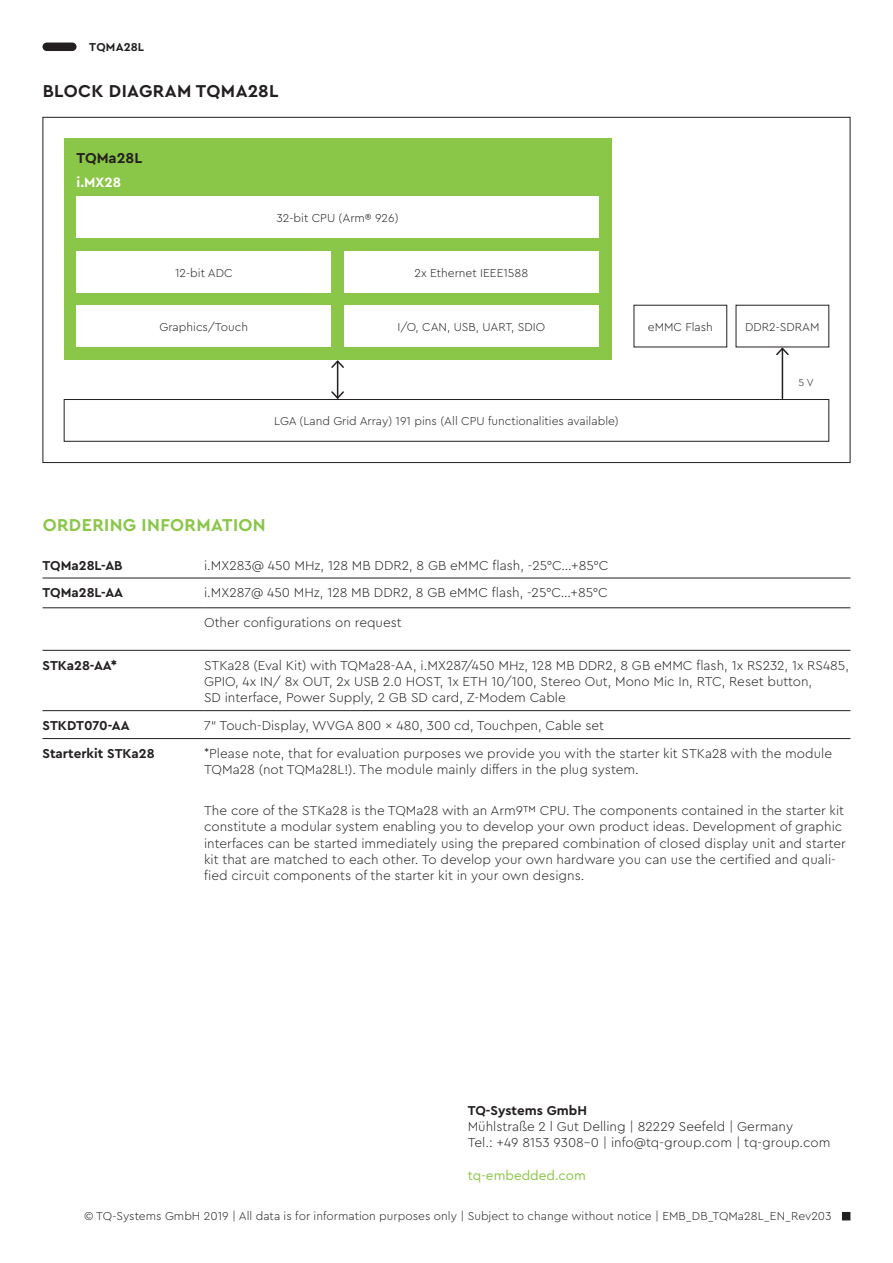
<style>
.page{position:relative;width:893px;height:1263px;background:#fff}
.page>*{position:absolute;margin:0;border:0;box-sizing:border-box;transform-origin:0 0}
.t1{font:700 18px "TQPRO";letter-spacing:.02em;color:#231f20}
.t2{font:700 18px "TQPRO";letter-spacing:.02em;color:#8ac648}
.t3{font:700 15px "TQPRO";color:#231f20}
.t4{font:700 14.25px "TQPRO";color:#fff}
.t5{font:300 13.5px/16.2px "TQPRO";color:#231f20}
.t6{font:700 13.5px "TQPRO";color:#231f20}
.t7{font:13.5px "TQPRO";color:#8ac648}
.t8{font:300 12px "TQPRO";color:#231f20}
.t9{font:700 12px "TQPRO";letter-spacing:.01em;color:#231f20}
.t10{font:300 10.5px "TQPRO";color:#231f20}
</style>
<div class="page">
<svg style="left:842px;top:1212px;width:8px;height:8px"></svg>
<div style="left:64px;top:399px;width:765px;height:43px;border:1px solid #231f20"></div>
<hr style="left:782px;top:348px;width:1px;height:50px;background:#231f20">
<svg style="left:775px;top:346px;width:15px;height:11px"></svg>
<svg style="left:43px;top:577px;width:161px;height:163px"></svg>
<hr style="left:43px;top:607px;width:161px;height:1px;background:#231f20">
<hr style="left:204px;top:607px;width:646px;height:1px;background:#231f20">
<hr style="left:43px;top:650px;width:161px;height:1px;background:#231f20">
<hr style="left:204px;top:650px;width:646px;height:1px;background:#231f20">
<hr style="left:43px;top:710px;width:161px;height:1px;background:#231f20">
<hr style="left:204px;top:710px;width:646px;height:1px;background:#231f20">
<hr style="left:43px;top:578px;width:161px;height:1px;background:#231f20">
<hr style="left:204px;top:578px;width:646px;height:1px;background:#231f20">
<hr style="left:43px;top:738px;width:161px;height:1px;background:#231f20">
<hr style="left:204px;top:738px;width:646px;height:1px;background:#231f20">
<div style="left:64px;top:138px;width:547px;height:222px;background:#8ac648"></div>
<hr style="left:337px;top:361px;width:1px;height:37px;background:#231f20">
<svg style="left:331px;top:360px;width:13px;height:9px"></svg>
<svg style="left:330px;top:390px;width:15px;height:10px"></svg>
<div style="left:77px;top:306px;width:254px;height:41px;background:#fff"></div>
<div style="left:344px;top:306px;width:255px;height:41px;background:#fff"></div>
<div style="left:77px;top:251px;width:254px;height:42px;background:#fff"></div>
<div style="left:344px;top:251px;width:255px;height:42px;background:#fff"></div>
<div style="left:77px;top:196px;width:522px;height:42px;background:#fff"></div>
<div style="left:43px;top:43px;width:34px;height:8px;background:#231f20;border-radius:4px"></div>
<p class="t9" style="left:89px;top:39px;width:56px">TQMA28L</p>
<h1 class="t1" style="left:43px;top:79px;width:237px">BLOCK DIAGRAM TQMA28L</h1>
<p class="t3" style="left:77px;top:148px;width:67px">TQMa28L</p>
<p class="t4" style="left:77px;top:173px;width:46px">i.MX28</p>
<p class="t8" style="left:277px;top:210px;width:124px">32-bit CPU (Arm® 926)</p>
<p class="t8" style="left:175px;top:265px;width:59px">12-bit ADC</p>
<p class="t8" style="left:414px;top:265px;width:115px">2x Ethernet IEEE1588</p>
<p class="t8" style="left:160px;top:319px;width:90px">Graphics/Touch</p>
<p class="t8" style="left:397px;top:319px;width:149px">I/O, CAN, USB, UART, SDIO</p>
<p class="t8" style="left:274px;top:413px;width:346px">LGA (Land Grid Array) 191 pins (All CPU functionalities available)</p>
<p class="t8" style="left:648px;top:319px;width:67px">eMMC Flash</p>
<p class="t8" style="left:745px;top:319px;width:76px">DDR2-SDRAM</p>
<p class="t10" style="left:798px;top:376px;width:17px">5V</p>
<h1 class="t2" style="left:43px;top:513px;width:225px">ORDERING INFORMATION</h1>
<p class="t6" style="left:43px;top:556px;width:82px">TQMa28L-AB</p>
<p class="t5" style="left:204px;top:556px;width:406px">i.MX283@ 450 MHz, 128 MB DDR2, 8 GB eMMC flash, -25°C…+85°C</p>
<p class="t6" style="left:43px;top:584px;width:82px">TQMa28L-AA</p>
<p class="t5" style="left:204px;top:584px;width:405px">i.MX287@ 450 MHz, 128 MB DDR2, 8 GB eMMC flash, -25°C…+85°C</p>
<p class="t5" style="left:204px;top:614px;width:199px">Other configurations on request</p>
<p class="t6" style="left:43px;top:656px;width:76px">STKa28-AA*</p>
<p class="t5" style="left:204px;top:656px;width:646px">STKa28 (Eval Kit) with TQMa28-AA, i.MX287/450 MHz, 128 MB DDR2, 8 GB eMMC flash, 1x RS232, 1x RS485,<br>GPIO, 4x IN/ 8x OUT, 2x USB 2.0 HOST, 1x ETH 10/100, Stereo Out, Mono Mic In, RTC, Reset button,<br>SD interface, Power Supply, 2 GB SD card, Z-Modem Cable</p>
<p class="t6" style="left:43px;top:716px;width:89px">STKDT070-AA</p>
<p class="t5" style="left:204px;top:717px;width:402px">7“ Touch-Display, WVGA 800 x 480, 300 cd, Touchpen, Cable set</p>
<p class="t6" style="left:43px;top:744px;width:114px">Starterkit STKa28</p>
<p class="t5" style="left:204px;top:745px;width:629px">*Please note, that for evaluation purposes we provide you with the starter kit STKa28 with the module<br>TQMa28 (not TQMa28L!). The module mainly differs in the plug system.</p>
<p class="t5" style="left:204px;top:802px;width:643px">The core of the STKa28 is the TQMa28 with an Arm9™ CPU. The components contained in the starter kit constitute a modular system enabling you to develop your own product ideas. Development of graphic interfaces can be started immediately using the prepared combination of closed display unit and starter kit that are matched to each other. To develop your own hardware you can use the certified and quali&shy;fied circuit components of the starter kit in your own designs.</p>
<p class="t6" style="left:468px;top:1101px;width:121px">TQ-Systems GmbH</p>
<p class="t5" style="left:468px;top:1118px;width:364px">Mühlstraße 2 l Gut Delling | 82229 Seefeld | Germany<br>Tel.: +49 8153 9308-0 | info@tq-group.com | tq-group.com</p>
<p class="t7" style="left:468px;top:1166px;width:120px">tq-embedded.com</p>
<p class="t8" style="left:84px;top:1208px;width:749px">© TQ-Systems GmbH 2019 | All data is for information purposes only | Subject to change without notice | EMB_DB_TQMa28L_EN_Rev203</p>
</div>
